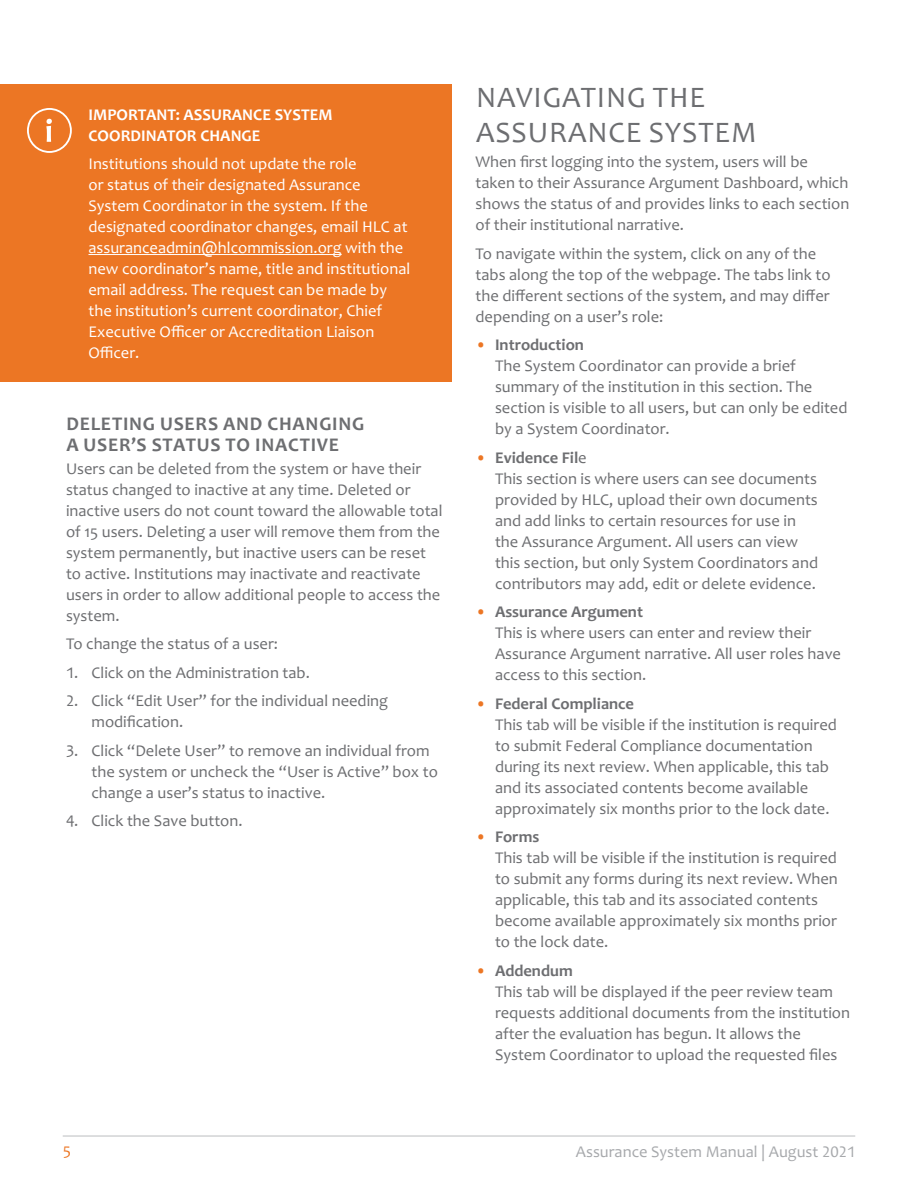
<style>
.page{position:relative;width:918px;height:1188px;background:#fff}
.page>*{position:absolute;margin:0;border:0;box-sizing:border-box;transform-origin:0 0}
.Header_2{font:30px/34.5px "Candara";letter-spacing:.03em;color:#6d6e71}
.Header_3{font:700 19.5px/21px "Candara";letter-spacing:.04em;color:#6d6e71}
.Bulleted_List{font:16.5px/21px "Candara";color:#6d6e71}
.Last_Paragraph{font:16.5px/21px "Candara";color:#fff}
.Numbered_List{font:16.5px/21px "Candara";color:#6d6e71}
.First_Paragraph{font:700 16.5px/21px "Candara";color:#fff}
.t1{font:16.5px "Candara";color:#a7a9ac}
.Numbered_List_-_Firs{font:16.5px "Candara";color:#6d6e71}
.t2{font:16.5px "Candara";color:#ec7624}
.s1{color:#ec7624}
.s2{font-weight:700}
</style>
<div class="page">
<hr style="left:63px;top:1136px;width:792px;height:1px;background:#bcbec0">
<div style="left:0;top:84px;width:452px;height:81px;background:#ec7624"></div>
<div style="left:0;top:134px;width:452px;height:248px;background:#ec7624"></div>
<hr style="left:88px;top:254px;width:254px;height:1px;background:#fff">
<svg style="left:27px;top:108px;width:45px;height:45px"></svg>
<p class="First_Paragraph" style="left:88px;top:104px;width:246px">IMPORTANT: ASSURANCE SYSTEM<br>COORDINATOR CHANGE</p>
<p class="Last_Paragraph" style="left:88px;top:153px;width:323px">Institutions should not update the role<br>or status of their designated Assurance System Coordinator in the system. If the designated coordinator changes, email HLC at assuranceadmin@hlcommission.org with the new coordinator’s name, title and institutional email address. The request can be made by the institution’s current coordinator, Chief Executive Officer or Accreditation Liaison Officer.</p>
<h4 class="Header_3" style="left:66px;top:413px;width:299px">DELETING USERS AND CHANGING<br>A USER’S STATUS TO INACTIVE</h4>
<p class="Bulleted_List" style="left:66px;top:458px;width:378px">Users can be deleted from the system or have their status changed to inactive at any time. Deleted or inactive users do not count toward the allowable total of 15 users. Deleting a user will remove them from the system permanently, but inactive users can be reset to active. Institutions may inactivate and reactivate users in order to allow additional people to access the system.</p>
<p class="Bulleted_List" style="left:66px;top:633px;width:214px">To change the status of a user:</p>
<p class="Numbered_List_-_Firs" style="left:66px;top:662px;width:245px">1. Click on the Administration tab.</p>
<p class="Numbered_List" style="left:92px;top:690px;width:298px;text-indent:-26px">2. Click “Edit User” for the individual needing modification.</p>
<p class="Numbered_List" style="left:92px;top:740px;width:348px;text-indent:-26px">3. Click “Delete User” to remove an individual from the system or uncheck the “User is Active” box to change a user’s status to inactive.</p>
<p class="Numbered_List" style="left:66px;top:810px;width:178px">4. Click the Save button.</p>
<h3 class="Header_2" style="left:476px;top:80px;width:282px">NAVIGATING THE<br>ASSURANCE SYSTEM</h3>
<p class="Bulleted_List" style="left:476px;top:151px;width:375px">When first logging into the system, users will be taken to their Assurance Argument Dashboard, which shows the status of and provides links to each section of their institutional narrative.</p>
<p class="Bulleted_List" style="left:476px;top:243px;width:357px">To navigate within the system, click on any of the tabs along the top of the webpage. The tabs link to the different sections of the system, and may differ depending on a user’s role:</p>
<p class="Bulleted_List" style="left:495px;top:334px;width:354px;text-indent:-20px"><span class="s1">•</span> <span class="s2">Introduction<br></span>The System Coordinator can provide a brief summary of the institution in this section. The section is visible to all users, but can only be edited by a System Coordinator.</p>
<p class="Bulleted_List" style="left:495px;top:447px;width:325px;text-indent:-20px"><span class="s1">•</span> <span class="s2">Evidence Fil</span>e<br>This section is where users can see documents provided by HLC, upload their own documents and add links to certain resources for use in the Assurance Argument. All users can view this section, but only System Coordinators and contributors may add, edit or delete evidence.</p>
<p class="Bulleted_List" style="left:495px;top:601px;width:348px;text-indent:-20px"><span class="s1">•</span> <span class="s2">Assurance Argument<br></span>This is where users can enter and review their Assurance Argument narrative. All user roles have access to this section.</p>
<p class="Bulleted_List" style="left:495px;top:693px;width:343px;text-indent:-20px"><span class="s1">•</span> <span class="s2">Federal Compliance<br></span>This tab will be visible if the institution is required to submit Federal Compliance documentation during its next review. When applicable, this tab and its associated contents become available approximately six months prior to the lock date.</p>
<p class="Bulleted_List" style="left:495px;top:826px;width:344px;text-indent:-20px"><span class="s1">•</span> <span class="s2">Forms<br></span>This tab will be visible if the institution is required to submit any forms during its next review. When applicable, this tab and its associated contents become available approximately six months prior to the lock date.</p>
<p class="Bulleted_List" style="left:495px;top:960px;width:357px;text-indent:-20px"><span class="s1">•</span> <span class="s2">Addendum<br></span>This tab will be displayed if the peer review team requests additional documents from the institution after the evaluation has begun. It allows the System Coordinator to upload the requested files</p>
<p class="t2" style="left:63px;top:1141px;width:10px">5</p>
<p class="t1" style="left:576px;top:1141px;width:281px">Assurance System Manual | August 2021</p>
</div>
